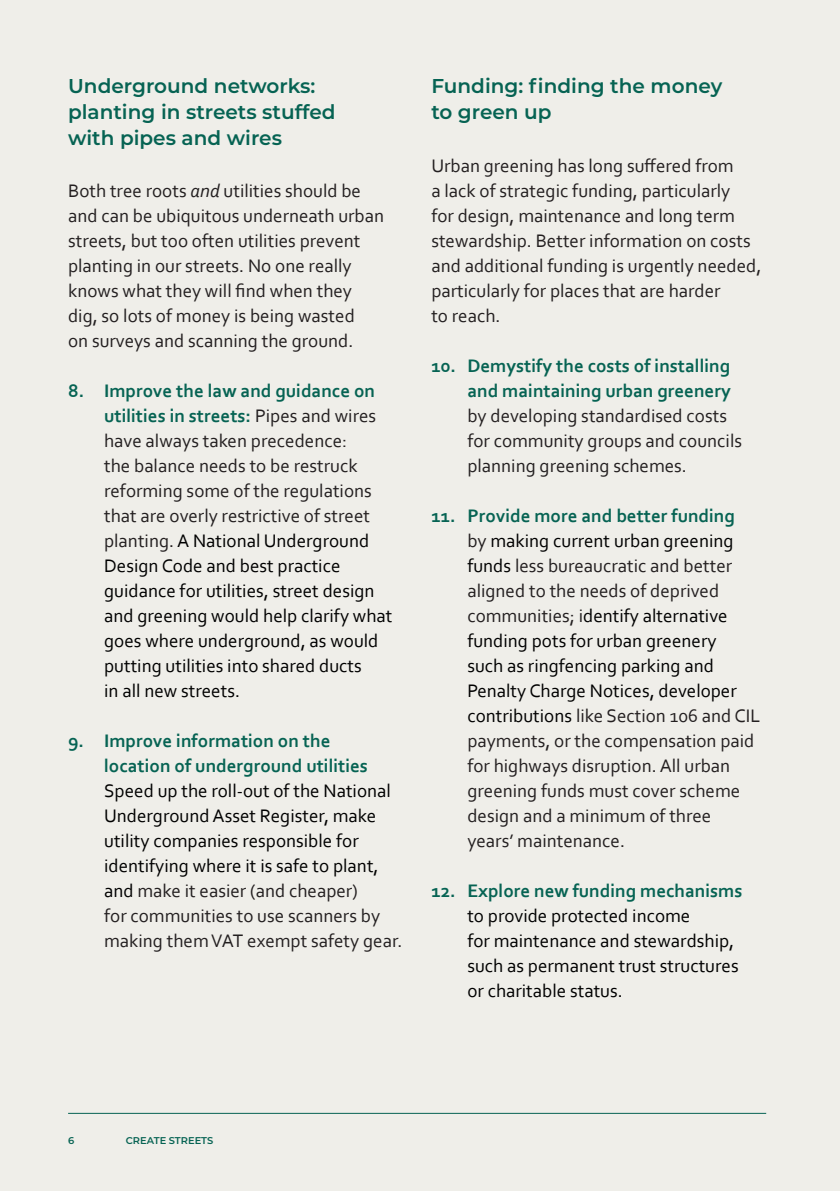
<style>
.page{position:relative;width:840px;height:1191px;background:#fff}
.page>*{position:absolute;margin:0;border:0;box-sizing:border-box;transform-origin:0 0}
.Header_3{font:600 20px/26px "Montserrat";color:#066353}
.Body{font:19px/25px "Corbel";color:#231f20}
.t1{font:19px/25px "Corbel";color:#000}
.t2{font:600 9.8px "Montserrat";color:#066353}
.s1{font-style:italic}
.s2{font-weight:700;color:#066353}
.s3{color:#231f20}
.s4{color:#000}
</style>
<div class="page">
<div style="left:0;top:0;width:839px;height:1191px;background:#efeee9"></div>
<hr style="left:68px;top:1113px;width:697px;height:1px;background:#066353">
<p class="Header_3" style="left:68px;top:72px;width:269px">Underground networks: planting in streets stuffed with pipes and wires</p>
<p class="Body" style="left:68px;top:178px;width:317px">Both tree roots <span class="s1">and</span> utilities should be and can be ubiquitous underneath urban streets, but too often utilities prevent planting in our streets. No one really knows what they will find when they dig, so lots of money is being wasted<br>on surveys and scanning the ground.</p>
<p class="t1" style="left:104px;top:378px;width:290px;text-indent:-36px"><span class="s2">8. Improve the law and guidance on utilities in streets:</span> <span class="s3">Pipes and wires have always taken precedence:<br>the balance needs to be restruck reforming some of the regulations that are overly restrictive of street planting.</span> A National Underground Design Code and best practice guidance for utilities, street design and greening would help clarify what goes where underground, as would putting utilities into shared ducts<br>in all new streets.</p>
<p class="t1" style="left:104px;top:728px;width:299px;text-indent:-36px"><span class="s2">9. Improve information on the<br>location of underground utilities </span>Speed up the roll-out of the National Underground Asset Register, make utility companies responsible for identifying where it is safe to plant, and <span class="s3">make it easier (and cheaper)<br>for communities to use scanners by making them VAT exempt safety gear.</span></p>
<p class="Header_3" style="left:431px;top:72px;width:292px">Funding: finding the money to green up</p>
<p class="Body" style="left:431px;top:153px;width:331px">Urban greening has long suffered from<br>a lack of strategic funding, particularly<br>for design, maintenance and long term stewardship. Better information on costs and additional funding is urgently needed, particularly for places that are harder<br>to reach.</p>
<p class="Body" style="left:467px;top:353px;width:276px;text-indent:-36px"><span class="s2">10. Demystify the costs of installing and maintaining urban greenery </span>by developing standardised costs for community groups and councils planning greening schemes.</p>
<p class="Body" style="left:467px;top:503px;width:294px;text-indent:-36px"><span class="s2">11. Provide more and better funding<br></span>by <span class="s4">making current urban greening funds</span> less bureaucratic and better aligned to the needs of deprived communities; i<span class="s4">dentify alternative funding pots for urban greenery<br>such as ringfencing parking and Penalty Charge Notices, developer contributions</span> like Section 106 and CIL payments, or the compensation paid for highways disruption. All urban greening funds must cover scheme design and a minimum of three years’ maintenance.</p>
<p class="t1" style="left:467px;top:878px;width:276px;text-indent:-36px"><span class="s2">12. Explore new funding mechanisms </span>to provide protected income<br>for maintenance and stewardship, such as permanent trust structures or charitable status.</p>
<p class="t2" style="left:68px;top:1134px;width:8px">6</p>
<p class="t2" style="left:126px;top:1134px;width:89px">CREATE STREETS</p>
</div>
